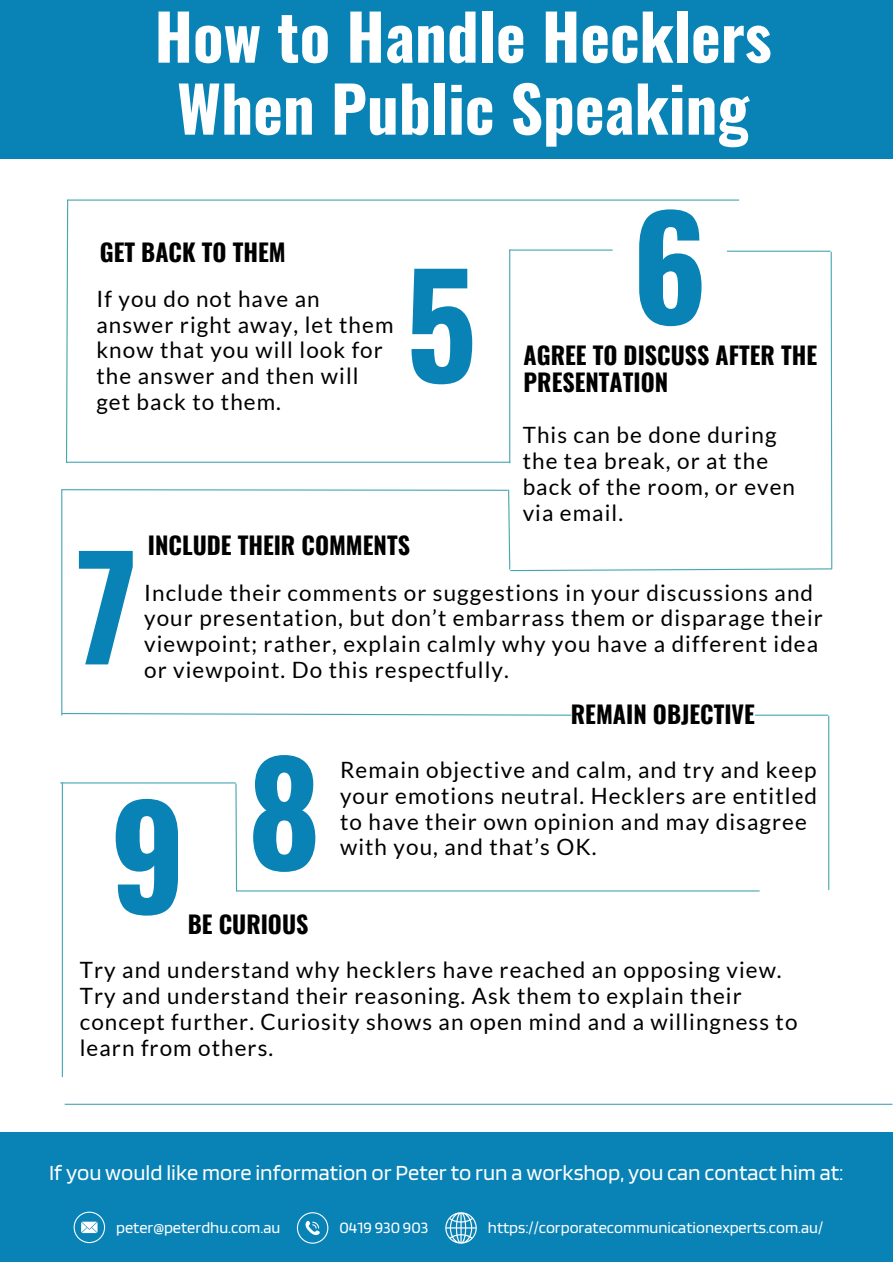
<style>
.page{position:relative;width:893px;height:1264px;background:#fff}
.page>*{position:absolute;margin:0;border:0;box-sizing:border-box;transform-origin:0 0}
.t1{font:700 140.1px "Oswald";color:#0983b6}
.t2{font:700 63.15px/72px "Oswald";color:#fff;text-align:center}
.t3{font:700 24px/27px "Oswald";color:#000}
.t4{font:22.5px/25.8px "Lato";letter-spacing:.045em;color:#000}
.t5{font:22.5px "Blinker";color:#fff}
.t6{font:16.5px "Blinker";color:#fff}
</style>
<div class="page">
<div style="left:0;top:0;width:892px;height:159px;background:#0983b6"></div>
<svg style="left:62px;top:199px;width:771px;height:372px"></svg>
<hr style="left:61px;top:489px;width:1px;height:226px;background:#45a6b0">
<svg style="left:61px;top:712px;width:511px;height:4px"></svg>
<hr style="left:755px;top:714px;width:73px;height:1px;background:#45a6b0">
<hr style="left:828px;top:715px;width:1px;height:175px;background:#45a6b0">
<hr style="left:236px;top:890px;width:523px;height:1px;background:#45a6b0">
<svg style="left:235px;top:783px;width:3px;height:109px"></svg>
<hr style="left:60px;top:782px;width:176px;height:1px;background:#45a6b0">
<hr style="left:62px;top:782px;width:1px;height:295px;background:#45a6b0">
<div style="left:0;top:1132px;width:892px;height:129px;background:#0983b6"></div>
<hr style="left:65px;top:1103px;width:827px;height:1px;background:#45a6b0">
<svg style="left:74px;top:1211px;width:31px;height:32px"></svg>
<svg style="left:297px;top:1212px;width:31px;height:31px"></svg>
<svg style="left:445px;top:1212px;width:31px;height:31px"></svg>
<hr style="left:68px;top:199px;width:671px;height:2px;background:#45a6b0">
<h2 class="t2" style="left:154px;top:5px;width:618px">How to Handle Hecklers<br>When Public Speaking</h2>
<p class="t3" style="left:100px;top:240px;width:187px">GET BACK TO THEM</p>
<p class="t4" style="left:96px;top:285px;width:298px">If you do not have an answer right away, let them know that you will look for the answer and then will get back to them.</p>
<h1 class="t1" style="left:405px;top:252px;width:73px">5</h1>
<h1 class="t1" style="left:631px;top:194px;width:77px">6</h1>
<p class="t3" style="left:523px;top:343px;width:295px">AGREE TO DISCUSS AFTER THE<br>PRESENTATION</p>
<p class="t4" style="left:522px;top:422px;width:274px">This can be done during the tea break, or at the back of the room, or even via email.</p>
<h1 class="t1" style="left:76px;top:534px;width:63px">7</h1>
<p class="t3" style="left:148px;top:533px;width:263px">INCLUDE THEIR COMMENTS</p>
<p class="t4" style="left:144px;top:579px;width:680px">Include their comments or suggestions in your discussions and your presentation, but don’t embarrass them or disparage their viewpoint; rather, explain calmly why you have a different idea or viewpoint. Do this respectfully.</p>
<p class="t3" style="left:571px;top:702px;width:185px">REMAIN OBJECTIVE</p>
<h1 class="t1" style="left:110px;top:783px;width:77px">9</h1>
<h1 class="t1" style="left:248px;top:739px;width:74px">8</h1>
<p class="t4" style="left:340px;top:756px;width:478px">Remain objective and calm, and try and keep your emotions neutral. Hecklers are entitled to have their own opinion and may disagree with you, and that’s OK.</p>
<p class="t3" style="left:188px;top:912px;width:122px">BE CURIOUS</p>
<p class="t4" style="left:80px;top:956px;width:719px">Try and understand why hecklers have reached an opposing view.<br>Try and understand their reasoning. Ask them to explain their concept further. Curiosity shows an open mind and a willingness to learn from others.</p>
<p class="t5" style="left:49px;top:1160px;width:795px">If you would like more information or Peter to run a workshop, you can contact him at:</p>
<p class="t6" style="left:116px;top:1219px;width:166px">peter@peterdhu.com.au</p>
<p class="t6" style="left:339px;top:1219px;width:90px">0419 930 903</p>
<p class="t6" style="left:488px;top:1219px;width:337px">https://corporatecommunicationexperts.com.au/</p>
</div>
